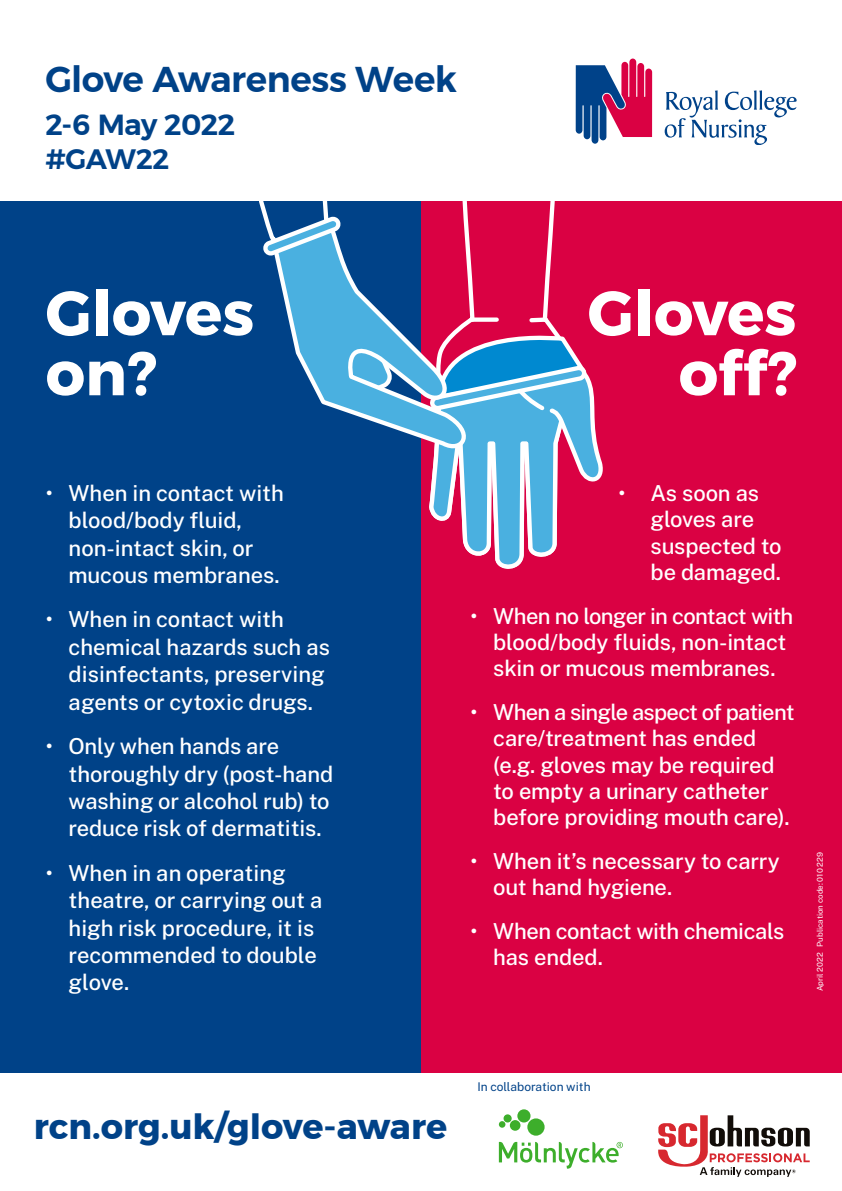
<style>
.page{position:relative;width:842px;height:1191px;background:#fff}
.page>*{position:absolute;margin:0;border:0;box-sizing:border-box;transform-origin:0 0}
.t1{font:700 62px/60px "Montserrat";color:#fff}
.t2{font:600 35.8px "Montserrat";letter-spacing:-.015em;color:#004288}
.t3{font:700 35px "Montserrat";color:#004288}
.t4{font:600 29px "Montserrat";letter-spacing:-.02em;color:#004288}
.t5{font:600 28px "Montserrat";letter-spacing:-.015em;color:#004288}
.t6{font:100 22px/27.4px "Public Sans";letter-spacing:-.005em;color:#fff}
.t7{font:100 12px "Public Sans";color:#004288}
.t8{font:100 8px "Public Sans";color:#fff}
</style>
<div class="page">
<svg style="left:581px;top:59px;width:71px;height:85px"></svg>
<svg style="left:665px;top:90px;width:132px;height:55px"></svg>
<div style="left:0;top:201px;width:421px;height:872px;background:#004288"></div>
<div style="left:421px;top:201px;width:421px;height:872px;background:#da0143"></div>
<svg style="left:429px;top:65px;width:150px;height:504px"></svg>
<svg style="left:280px;top:219px;width:196px;height:221px"></svg>
<svg style="left:259px;top:201px;width:86px;height:80px"></svg>
<svg style="left:427px;top:315px;width:176px;height:170px"></svg>
<svg style="left:499px;top:1109px;width:124px;height:59px"></svg>
<svg style="left:658px;top:1115px;width:152px;height:61px"></svg>
<h2 class="t2" style="left:45px;top:51px;width:413px">Glove Awareness Week</h2>
<h3 class="t4" style="left:45px;top:102px;width:191px">2-6 May 2022</h3>
<p class="t5" style="left:45px;top:137px;width:125px">#GAW22</p>
<h1 class="t1" style="left:46px;top:283px;width:210px">Gloves on?</h1>
<h1 class="t1" style="left:588px;top:283px;width:210px;text-align:right">Gloves off?</h1>
<p class="t6" style="left:69px;top:478px;width:217px;text-indent:-23px">• When in contact with blood/body fluid, non-intact skin, or mucous membranes.</p>
<p class="t6" style="left:69px;top:604px;width:263px;text-indent:-23px">• When in contact with chemical hazards such as disinfectants, preserving agents or cytoxic drugs.</p>
<p class="t6" style="left:69px;top:731px;width:266px;text-indent:-23px">• Only when hands are thoroughly dry (post-hand washing or alcohol rub) to reduce risk of dermatitis.</p>
<p class="t6" style="left:69px;top:857px;width:256px;text-indent:-23px">• When in an operating theatre, or carrying out a high risk procedure, it is recommended to double glove.</p>
<p class="t6" style="left:651px;top:478px;width:132px;line-height:26.4px;text-indent:-32px">• As soon as gloves are suspected to be damaged.</p>
<p class="t6" style="left:493px;top:601px;width:301px;line-height:26.4px;text-indent:-23px">• When no longer in contact with blood/body fluids, non-intact skin or mucous membranes.</p>
<p class="t6" style="left:493px;top:697px;width:303px;line-height:26.4px;text-indent:-23px">• When a single aspect of patient care/treatment has ended (e.g. gloves may be required to empty a urinary catheter before providing mouth care).</p>
<p class="t6" style="left:493px;top:846px;width:288px;line-height:26.4px;text-indent:-23px">• When it’s necessary to carry out hand hygiene.</p>
<p class="t6" style="left:493px;top:916px;width:293px;line-height:26.4px;text-indent:-23px">• When contact with chemicals has ended.</p>
<p class="t8" style="left:814px;top:991px;width:141px;rotate:-90deg">April 2022 Publication code: 010 229</p>
<h3 class="t3" style="left:34px;top:1098px;width:415px">rcn.org.uk/glove-aware</h3>
<p class="t7" style="left:477px;top:1077px;width:115px">In collaboration with</p>
</div>
